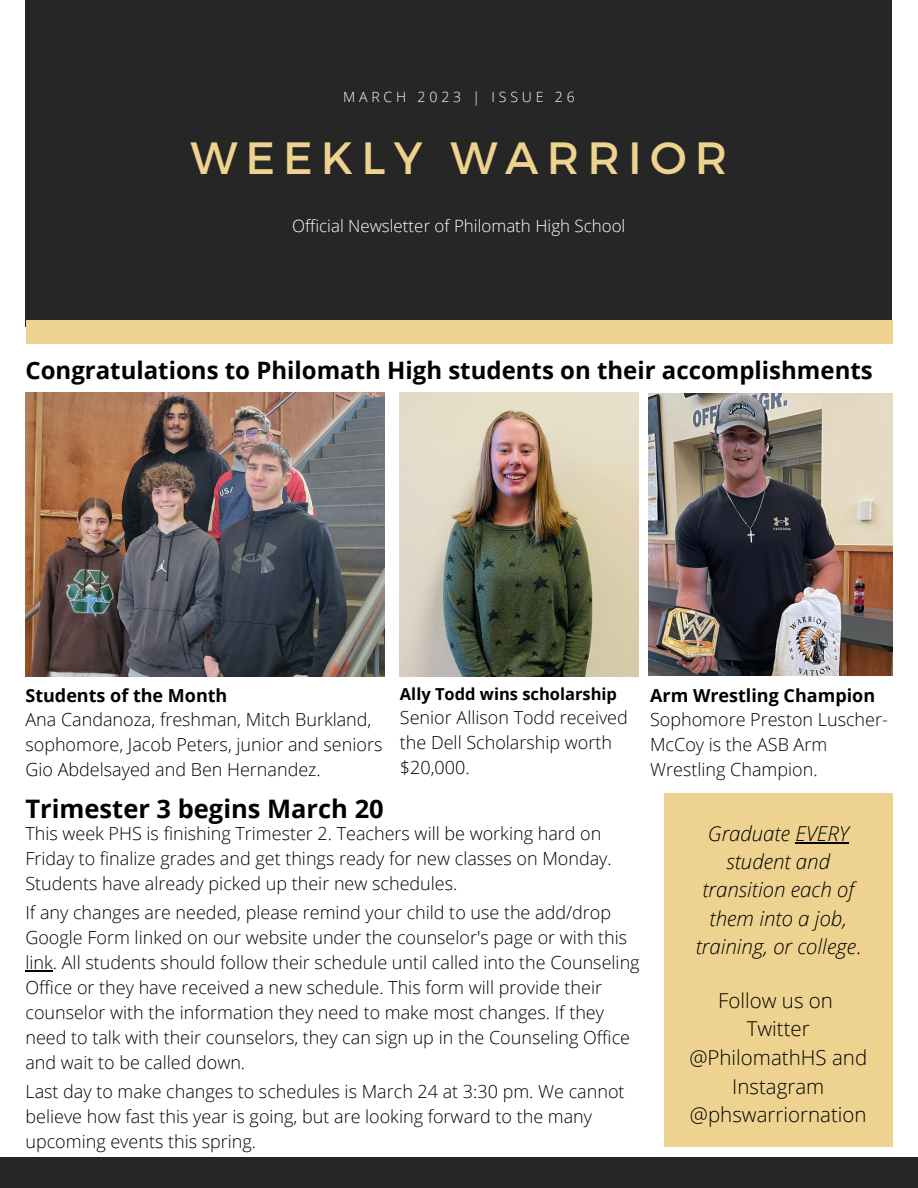
<style>
.page{position:relative;width:918px;height:1188px;background:#fff}
.page>*{position:absolute;margin:0;border:0;box-sizing:border-box;transform-origin:0 0}
.t1{font:45.15px "Montserrat";letter-spacing:.18em;color:#eed390}
.t2{font:700 25.5px "Open Sans";color:#000}
.t3{font:700 24px "Open Sans";color:#000}
.t4{font:italic 300 20.55px/28.2px "Open Sans";color:#000;text-align:center}
.t5{font:300 20.55px/28.5px "Open Sans";color:#000;text-align:center}
.t6{font:300 18px/25px "Open Sans";color:#000}
.t7{font:700 18px "Open Sans";color:#000}
.t8{font:300 16.95px "Open Sans";color:#fff}
.t9{font:700 16.5px "Open Sans";color:#000}
.t10{font:300 14.1px "Open Sans";letter-spacing:.27em;color:#fff}
.s1{font-style:normal}
</style>
<div class="page">
<div style="left:25px;top:0;width:867px;height:327px;background:#262626"></div>
<div style="left:26px;top:320px;width:867px;height:24px;background:#eed390"></div>
<div style="left:664px;top:793px;width:228px;height:353px;background:#eed390"></div>
<div style="left:0;top:1157px;width:918px;height:31px;background:#262626"></div>
<img style="left:648px;top:393px;width:244px;height:283px">
<img style="left:25px;top:392px;width:359px;height:285px">
<img style="left:400px;top:392px;width:238px;height:285px">
<hr style="left:795px;top:842px;width:54px;height:1px;background:#000">
<hr style="left:25px;top:970px;width:28px;height:2px;background:#000">
<p class="t10" style="left:343px;top:87px;width:233px">MARCH 2023 | ISSUE 26</p>
<h1 class="t1" style="left:191px;top:128px;width:538px">WEEKLY WARRIOR</h1>
<p class="t8" style="left:292px;top:214px;width:335px">Official Newsletter of Philomath High School</p>
<h3 class="t3" style="left:25px;top:353px;width:849px">Congratulations to Philomath High students on their accomplishments</h3>
<p class="t7" style="left:25px;top:682px;width:204px">Students of the Month</p>
<p class="t6" style="left:25px;top:707px;width:358px">Ana Candanoza, freshman, Mitch Burkland, sophomore, Jacob Peters, junior and seniors<br>Gio Abdelsayed and Ben Hernandez.</p>
<p class="t9" style="left:400px;top:682px;width:219px">Ally Todd wins scholarship</p>
<p class="t6" style="left:400px;top:705px;width:229px">Senior Allison Todd received the Dell Scholarship worth $20,000.</p>
<h2 class="t2" style="left:25px;top:790px;width:360px">Trimester 3 begins March 20</h2>
<p class="t6" style="left:25px;top:821px;width:588px">This week PHS is finishing Trimester 2. Teachers will be working hard on<br>Friday to finalize grades and get things ready for new classes on Monday.<br>Students have already picked up their new schedules.</p>
<p class="t6" style="left:25px;top:900px;width:616px">If any changes are needed, please remind your child to use the add/drop Google Form linked on our website under the counselor's page or with this link. All students should follow their schedule until called into the Counseling Office or they have received a new schedule. This form will provide their counselor with the information they need to make most changes. If they need to talk with their counselors, they can sign up in the Counseling Office and wait to be called down.</p>
<p class="t6" style="left:25px;top:1079px;width:601px">Last day to make changes to schedules is March 24 at 3:30 pm. We cannot believe how fast this year is going, but are looking forward to the many upcoming events this spring.</p>
<p class="t7" style="left:650px;top:682px;width:227px">Arm Wrestling Champion</p>
<p class="t6" style="left:650px;top:707px;width:239px">Sophomore Preston Luscher-<br>McCoy is the ASB Arm<br>Wrestling Champion.</p>
<p class="t4" style="left:696px;top:819px;width:167px">Graduate EVERY student and transition each of them into a job, training, or college<span class="s1">.</span></p>
<p class="t5" style="left:689px;top:986px;width:179px">Follow us on<br>Twitter @PhilomathHS and<br>Instagram @phswarriornation</p>
</div>
